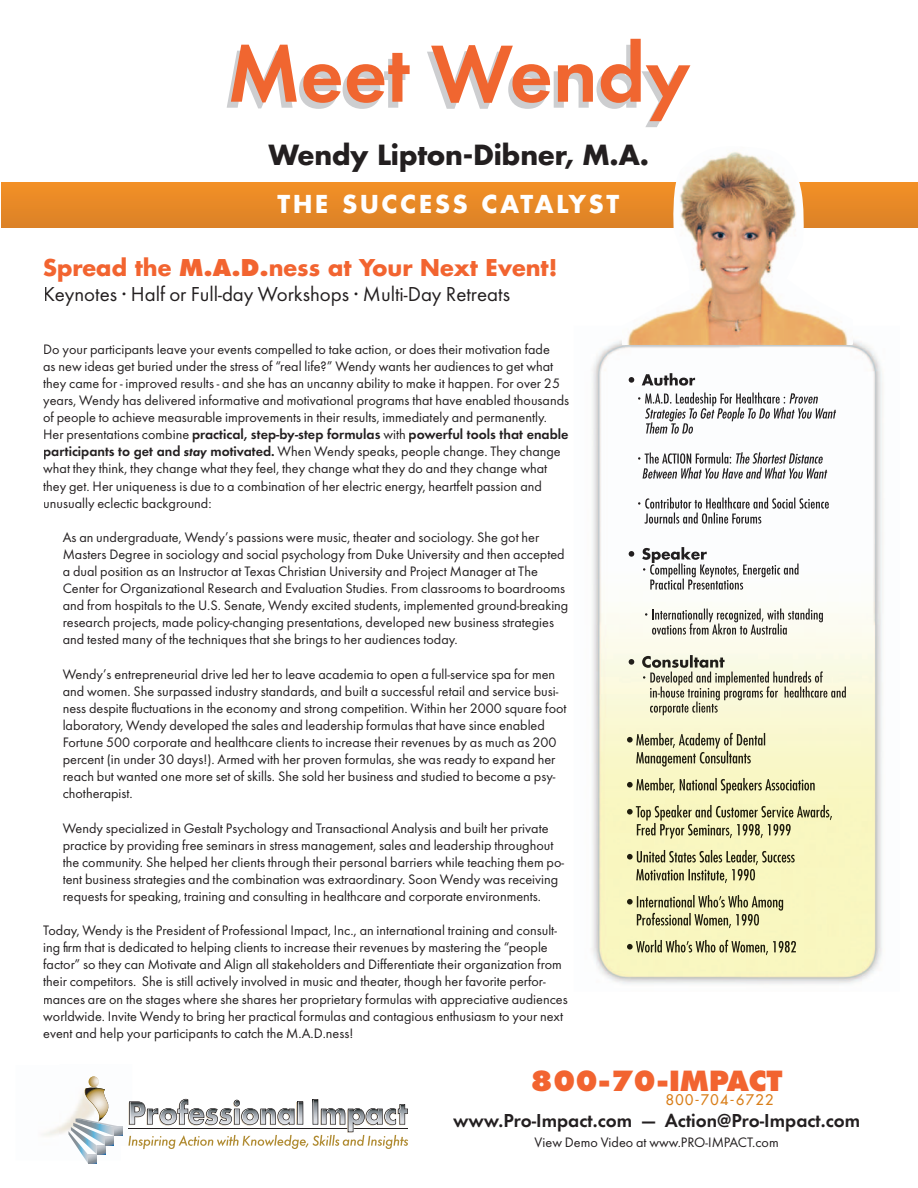
<style>
.page{position:relative;width:918px;height:1188px;background:#fff}
.page>*{position:absolute;margin:0;border:0;box-sizing:border-box;transform-origin:0 0}
.t1{font:600 84px "Futura";color:#f06630}
.t2{font:700 27px "Futura";color:#231f20}
.t3{font:800 27px "Futura";color:#f26430}
.t4{font:700 24px "Futura";letter-spacing:.12em;color:#fff}
.t5{font:700 22.5px "Futura";color:#f26430}
.t6{font:21px "Futura";color:#231f20}
.t7{font:600 19.5px "Futura";color:#231f20}
.t8{font:14.25px/17.1px "Futura";color:#231f20}
.t9{font:14.25px "Futura";letter-spacing:.1em;color:#d97e19}
.s1{font-weight:800}
.s2{color:#f06630}
.s3{font-weight:600}
.s4{font-family:"Futura Dem Bld Itl"}
</style>
<div class="page">
<img style="left:592px;top:340px;width:291px;height:644px">
<div style="left:2px;top:182px;width:916px;height:46px;background:#e78926"></div>
<svg style="left:627px;top:737px;width:9px;height:8px"></svg>
<img style="left:636px;top:733px;width:130px;height:16px">
<img style="left:636px;top:751px;width:115px;height:16px">
<img style="left:627px;top:778px;width:188px;height:16px">
<img style="left:627px;top:805px;width:206px;height:16px">
<img style="left:637px;top:823px;width:154px;height:16px">
<img style="left:627px;top:850px;width:168px;height:15px">
<img style="left:636px;top:869px;width:120px;height:14px">
<img style="left:627px;top:895px;width:157px;height:16px">
<img style="left:637px;top:913px;width:122px;height:15px">
<img style="left:627px;top:940px;width:169px;height:15px">
<img style="left:642px;top:373px;width:53px;height:13px">
<svg style="left:629px;top:377px;width:14px;height:9px"></svg>
<svg style="left:638px;top:397px;width:7px;height:7px"></svg>
<img style="left:645px;top:393px;width:72px;height:13px">
<svg style="left:720px;top:394px;width:12px;height:10px"></svg>
<img style="left:732px;top:393px;width:54px;height:11px">
<img style="left:790px;top:393px;width:28px;height:11px">
<img style="left:645px;top:407px;width:191px;height:14px">
<img style="left:646px;top:422px;width:47px;height:12px">
<svg style="left:638px;top:457px;width:4px;height:7px"></svg>
<img style="left:645px;top:453px;width:87px;height:11px">
<img style="left:736px;top:452px;width:87px;height:12px">
<img style="left:643px;top:467px;width:184px;height:12px">
<svg style="left:638px;top:498px;width:11px;height:11px"></svg>
<img style="left:650px;top:498px;width:179px;height:11px">
<img style="left:645px;top:513px;width:31px;height:11px">
<img style="left:676px;top:513px;width:85px;height:11px">
<img style="left:629px;top:547px;width:78px;height:16px">
<img style="left:647px;top:564px;width:152px;height:13px">
<img style="left:650px;top:579px;width:93px;height:11px">
<svg style="left:626px;top:610px;width:28px;height:11px"></svg>
<img style="left:655px;top:609px;width:169px;height:13px">
<img style="left:652px;top:623px;width:135px;height:12px">
<img style="left:629px;top:655px;width:96px;height:13px">
<img style="left:647px;top:671px;width:176px;height:14px">
<img style="left:650px;top:686px;width:197px;height:14px">
<img style="left:650px;top:702px;width:68px;height:13px">
<img style="left:623px;top:151px;width:229px;height:194px">
<svg style="left:68px;top:1076px;width:340px;height:88px"></svg>
<h1 class="t1" style="left:227px;top:24px;width:465px">Meet Wendy</h1>
<h2 class="t2" style="left:269px;top:136px;width:382px">Wendy Lipton-Dibner, M.A.</h2>
<h3 class="t4" style="left:277px;top:187px;width:343px">THE SUCCESS CATALYST</h3>
<h3 class="t5" style="left:43px;top:252px;width:516px">Spread the <span class="s1">M.A.D.</span>ness at Your Next Event<span class="s2">!</span></h3>
<h3 class="t6" style="left:43px;top:280px;width:468px">Keynotes • Half or Full-day Workshops • Multi-Day Retreats</h3>
<p class="t8" style="left:43px;top:342px;width:527px">Do your participants leave your events compelled to take action, or does their motivation fade<br>as new ideas get buried under the stress of “real life?” Wendy wants her audiences to get what they came for - improved results - and she has an uncanny ability to make it happen. For over 25 years, Wendy has delivered informative and motivational programs that have enabled thousands of people to achieve measurable improvements in their results, immediately and permanently.<br>Her presentations combine <span class="s3">practical, step-by-step formulas</span> with <span class="s3">powerful tools that enable participants to get and</span> <span class="s4">stay</span> <span class="s3">motivated.</span> When Wendy speaks, people change. They change what they think, they change what they feel, they change what they do and they change what they get. Her uniqueness is due to a combination of her electric energy, heartfelt passion and unusually eclectic background:</p>
<p class="t8" style="left:63px;top:530px;width:507px">As an undergraduate, Wendy’s passions were music, theater and sociology. She got her Masters Degree in sociology and social psychology from Duke University and then accepted a dual position as an Instructor at Texas Christian University and Project Manager at The Center for Organizational Research and Evaluation Studies. From classrooms to boardrooms and from hospitals to the U.S. Senate, Wendy excited students, implemented ground-breaking research projects, made policy-changing presentations, developed new business strategies and tested many of the techniques that she brings to her audiences today.</p>
<p class="t8" style="left:63px;top:667px;width:505px">Wendy’s entrepreneurial drive led her to leave academia to open a full-service spa for men and women. She surpassed industry standards, and built a successful retail and service busi&shy;ness despite fluctuations in the economy and strong competition. Within her 2000 square foot laboratory, Wendy developed the sales and leadership formulas that have since enabled Fortune 500 corporate and healthcare clients to increase their revenues by as much as 200 percent (in under 30 days!). Armed with her proven formulas, she was ready to expand her reach but wanted one more set of skills. She sold her business and studied to become a psy&shy;chotherapist.</p>
<p class="t8" style="left:63px;top:820px;width:503px">Wendy specialized in Gestalt Psychology and Transactional Analysis and built her private practice by providing free seminars in stress management, sales and leadership throughout the community. She helped her clients through their personal barriers while teaching them po&shy;tent business strategies and the combination was extraordinary. Soon Wendy was receiving requests for speaking, training and consulting in healthcare and corporate environments.</p>
<p class="t8" style="left:43px;top:923px;width:526px">Today, Wendy is the President of Professional Impact, Inc., an international training and consult&shy;ing firm that is dedicated to helping clients to increase their revenues by mastering the “people factor” so they can Motivate and Align all stakeholders and Differentiate their organization from their competitors. She is still actively involved in music and theater, though her favorite perfor&shy;mances are on the stages where she shares her proprietary formulas with appreciative audiences worldwide. Invite Wendy to bring her practical formulas and contagious enthusiasm to your next event and help your participants to catch the M.A.D.ness!</p>
<h2 class="t3" style="left:531px;top:1065px;width:254px">800-70-IMPACT</h2>
<h3 class="t7" style="left:453px;top:1109px;width:409px">www.Pro-Impact.com — Action@Pro-Impact.com</h3>
<p class="t8" style="left:535px;top:1135px;width:246px">View Demo Video at www.PRO-IMPACT.com</p>
<p class="t9" style="left:666px;top:1091px;width:109px">800-704-6722</p>
</div>
